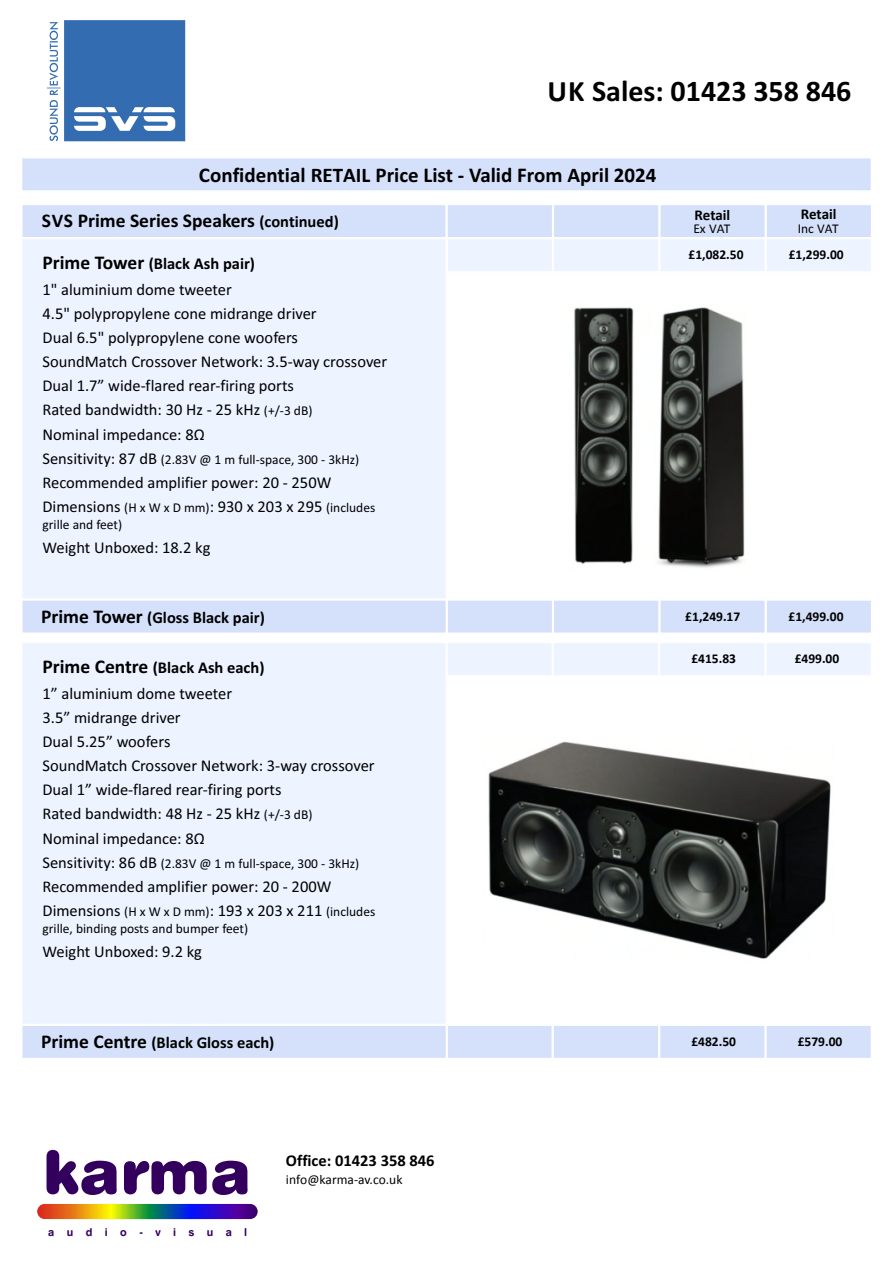
<style>
.page{position:relative;width:893px;height:1263px;background:#fff}
.page>*{position:absolute;margin:0;border:0;box-sizing:border-box;transform-origin:0 0}
.t1{font:60.3px "Swiss 721 BT Black Rounded";color:#34005e}
.t2{font:700 30px "Calibri";color:#000}
.t3{font:700 21px "Calibri";color:#000}
.t4{font:700 19.5px "Calibri";color:#000}
.t5{font:16.5px/24.5px "Calibri";color:#000}
.t6{font:700 16.5px "Calibri";color:#000}
.t7{font:700 15px "Calibri";letter-spacing:-.005em;color:#000}
.t8{font:13.5px "Calibri";color:#000}
.t9{font:700 13.5px "Calibri";color:#000}
.t10{font:10.95px "Swiss 721 BT Bold Rounded";letter-spacing:1.135em;color:#34005e}
.s1{font-style:inherit}
.s2{font-size:16.5px}
.s3{font-weight:700;font-size:19.5px}
.s4{font-weight:700}
.s5{font-size:13.5px}
.s6{font-size:19.5px}
</style>
<div class="page">
<div style="left:20px;top:203px;width:428px;height:36px;background:#d5e1fa;border:2px solid #fefefe"></div>
<div style="left:764px;top:203px;width:109px;height:36px;background:#d5e1fa;border:2px solid #fefefe"></div>
<div style="left:658px;top:203px;width:109px;height:36px;background:#d5e1fa;border:2px solid #fefefe"></div>
<div style="left:446px;top:203px;width:108px;height:36px;background:#d5e1fa;border:2px solid #fefefe"></div>
<div style="left:552px;top:203px;width:108px;height:36px;background:#d5e1fa;border:2px solid #fefefe"></div>
<svg style="left:47px;top:20px;width:138px;height:121px"></svg>
<div style="left:764px;top:237px;width:109px;height:36px;background:#edf3ff;border:2px solid #fefefe"></div>
<div style="left:658px;top:237px;width:109px;height:36px;background:#edf3ff;border:2px solid #fefefe"></div>
<div style="left:446px;top:237px;width:108px;height:36px;background:#edf3ff;border:2px solid #fefefe"></div>
<div style="left:552px;top:237px;width:108px;height:36px;background:#edf3ff;border:2px solid #fefefe"></div>
<div style="left:764px;top:598px;width:109px;height:37px;background:#d5e1fa;border:2px solid #fefefe"></div>
<div style="left:658px;top:598px;width:109px;height:37px;background:#d5e1fa;border:2px solid #fefefe"></div>
<div style="left:446px;top:598px;width:108px;height:37px;background:#d5e1fa;border:2px solid #fefefe"></div>
<div style="left:552px;top:598px;width:108px;height:37px;background:#d5e1fa;border:2px solid #fefefe"></div>
<div style="left:20px;top:237px;width:428px;height:364px;background:#edf3ff;border:2px solid #fefefe"></div>
<div style="left:20px;top:598px;width:428px;height:37px;background:#d5e1fa;border:2px solid #fefefe"></div>
<div style="left:764px;top:641px;width:109px;height:36px;background:#edf3ff;border:2px solid #fefefe"></div>
<div style="left:658px;top:641px;width:108px;height:36px;background:#edf3ff;border:2px solid #fefefe"></div>
<div style="left:445px;top:641px;width:109px;height:36px;background:#edf3ff;border:2px solid #fefefe"></div>
<div style="left:552px;top:641px;width:108px;height:36px;background:#edf3ff;border:2px solid #fefefe"></div>
<div style="left:764px;top:1024px;width:109px;height:36px;background:#d5e1fa;border:2px solid #fefefe"></div>
<div style="left:658px;top:1024px;width:108px;height:36px;background:#d5e1fa;border:2px solid #fefefe"></div>
<div style="left:445px;top:1024px;width:109px;height:36px;background:#d5e1fa;border:2px solid #fefefe"></div>
<div style="left:552px;top:1024px;width:108px;height:36px;background:#d5e1fa;border:2px solid #fefefe"></div>
<div style="left:20px;top:641px;width:428px;height:385px;background:#edf3ff;border:2px solid #fefefe"></div>
<div style="left:20px;top:1024px;width:428px;height:36px;background:#d5e1fa;border:2px solid #fefefe"></div>
<img style="left:574px;top:307px;width:171px;height:261px">
<img style="left:488px;top:741px;width:343px;height:218px">
<div style="left:20px;top:156px;width:853px;height:36px;background:#d5e1fa;border:2px solid #fefefe"></div>
<svg style="left:37px;top:1204px;width:221px;height:15px;background:#756365"></svg>
<h2 class="t2" style="left:547px;top:78px;width:305px"><span class="s1">UK</span> Sales: 01423 358 846</h2>
<p class="t3" style="left:199px;top:167px;width:459px">Confidential RETAIL Price List - Valid From April 2024</p>
<p class="t4" style="left:42px;top:213px;width:298px"><span class="s1">SVS</span> Prime Series Speak<span class="s1">er</span>s <span class="s2">(continued)</span></p>
<p class="t5" style="left:43px;top:253px;width:346px"><span class="s3">Prime T</span><span class="s3">ow</span><span class="s3">er</span> <span class="s4">(Black Ash pair)<br></span>1" aluminium dome tweeter<br>4.5" polypropylene cone midrange driver<br>Dual 6.5" polypropylene cone woofers SoundMatch Crossover Network: 3.5-way crossover</p>
<p class="t5" style="left:43px;top:397px;width:271px">Rated bandwidth: 30 Hz - 25 kHz <span class="s5">(+/-3 dB)</span></p>
<p class="t8" style="left:43px;top:454px;width:318px"><span class="s2">Sensitivity: 87 dB</span> (2.83V @ 1 m full-space, 300 - 3kHz)</p>
<p class="t5" style="left:43px;top:375px;width:253px">Dual 1.7” wide-flared rear-firing ports</p>
<p class="t5" style="left:43px;top:423px;width:164px">Nominal impedance: 8Ω</p>
<p class="t5" style="left:43px;top:470px;width:334px">Recommended amplifier power: 20 - 250W<br>Dimensions <span class="s5">(H x W x D mm)</span>: 930 x 203 x 295 <span class="s5">(includes</span></p>
<p class="t8" style="left:43px;top:519px;width:81px">grille and feet)</p>
<p class="t5" style="left:43px;top:534px;width:169px">Weight Unboxed: 18.2 kg</p>
<p class="t6" style="left:41px;top:611px;width:225px"><span class="s6">Prime T</span><span class="s6">ow</span><span class="s6">er</span> (Gloss Black pair)</p>
<p class="t6" style="left:43px;top:661px;width:224px"><span class="s6">Prime Cen</span><span class="s6">tr</span><span class="s6">e</span> (Black Ash each)</p>
<p class="t5" style="left:43px;top:682px;width:191px">1” aluminium dome tweeter</p>
<p class="t5" style="left:43px;top:706px;width:140px">3.5” midrange driver</p>
<p class="t5" style="left:43px;top:731px;width:129px">Dual 5.25” woofers</p>
<p class="t5" style="left:43px;top:753px;width:334px">SoundMatch Crossover Network: 3-way crossover</p>
<p class="t5" style="left:43px;top:779px;width:240px">Dual 1” wide-flared rear-firing ports</p>
<p class="t5" style="left:43px;top:801px;width:271px">Rated bandwidth: 48 Hz - 25 kHz <span class="s5">(+/-3 dB)</span></p>
<p class="t5" style="left:43px;top:827px;width:164px">Nominal impedance: 8Ω</p>
<p class="t8" style="left:43px;top:858px;width:318px"><span class="s2">Sensitivity: 86 dB</span> (2.83V @ 1 m full-space, 300 - 3kHz)</p>
<p class="t5" style="left:43px;top:873px;width:290px">Recommended amplifier power: 20 - 200W</p>
<p class="t5" style="left:43px;top:900px;width:334px">Dimensions <span class="s5">(H x W x D mm)</span>: 193 x 203 x 211 <span class="s5">(includes</span></p>
<p class="t8" style="left:43px;top:923px;width:207px">grille, binding posts and bumper feet)</p>
<p class="t5" style="left:43px;top:938px;width:161px">Weight Unboxed: 9.2 kg</p>
<p class="t7" style="left:695px;top:205px;width:37px">Retail</p>
<p class="t8" style="left:693px;top:223px;width:39px">Ex VAT</p>
<p class="t7" style="left:801px;top:205px;width:37px">Retail</p>
<p class="t8" style="left:798px;top:223px;width:42px">Inc VAT</p>
<p class="t9" style="left:689px;top:245px;width:56px">£1,082.50</p>
<p class="t9" style="left:789px;top:245px;width:56px">£1,299.00</p>
<p class="t9" style="left:685px;top:607px;width:56px">£1,249.17</p>
<p class="t9" style="left:788px;top:607px;width:56px">£1,499.00</p>
<p class="t9" style="left:691px;top:649px;width:46px">£415.83</p>
<p class="t9" style="left:795px;top:649px;width:46px">£499.00</p>
<p class="t6" style="left:41px;top:1036px;width:235px"><span class="s6">Prime Cen</span><span class="s6">tr</span><span class="s6">e</span> (Black Gloss each)</p>
<p class="t9" style="left:691px;top:1032px;width:46px">£482.50</p>
<p class="t9" style="left:798px;top:1032px;width:46px">£579.00</p>
<h1 class="t1" style="left:43px;top:1148px;width:210px">karma</h1>
<p class="t10" style="left:48px;top:1228px;width:201px">audio-visual</p>
<p class="t6" style="left:286px;top:1154px;width:150px">Office: 01423 358 846</p>
<p class="t8" style="left:286px;top:1171px;width:118px">info@karma-av.co.uk</p>
</div>
